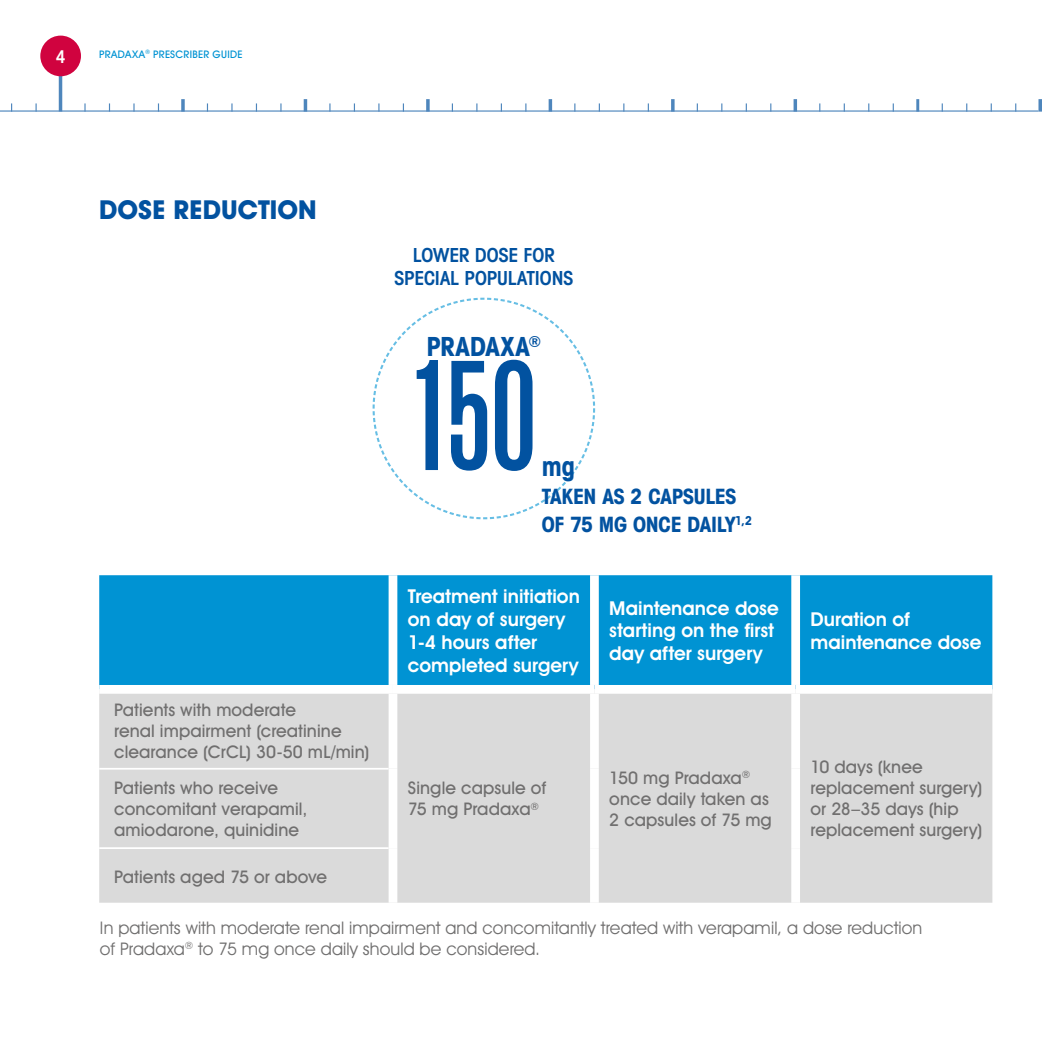
<style>
.page{position:relative;width:1042px;height:1042px;background:#fff}
.page>*{position:absolute;margin:0;border:0;box-sizing:border-box;transform-origin:0 0}
.t1{font:extra-condensed 149.1px "Grotesque";color:#0252a0}
.t2{font:700 26.25px "Avant Garde IT Cby BT";letter-spacing:.005em;color:#0252a0}
.t3{font:700 condensed 26.25px "Avant Garde IT Cby BT";letter-spacing:-.005em;color:#0252a0}
.t4{font:700 condensed 21px/28.2px "Avant Garde IT Cby BT";letter-spacing:-.01em;color:#0252a0}
.t5{font:600 19.25px/22.8px "Avant Garde IT Cby BT";color:#fff}
.t6{font:600 condensed 19.25px/22.8px "Avant Garde IT Cby BT";letter-spacing:-.005em;color:#0252a0;text-align:center}
.t7{font:500 17.5px/21px "Avant Garde IT Cby BT";letter-spacing:.005em;color:#706f6f}
.t8{font:17.5px/21px "Avant Garde IT Cby BT";letter-spacing:.005em;color:#706f6f}
.t9{font:600 condensed 17.5px "Avant Garde IT Cby BT";color:#fff}
.t10{font:500 10.5px "Avant Garde IT Cby BT";letter-spacing:.03em;color:#0093d3}
</style>
<div class="page">
<hr style="left:59px;top:75px;width:3px;height:36px;background:#0252a0">
<hr style="left:0;top:110px;width:1038px;height:2px;background:#0252a0">
<svg style="left:181px;top:99px;width:4px;height:13px"></svg>
<svg style="left:84px;top:103px;width:2px;height:9px"></svg>
<svg style="left:133px;top:103px;width:2px;height:9px"></svg>
<svg style="left:304px;top:99px;width:3px;height:13px"></svg>
<svg style="left:426px;top:99px;width:4px;height:13px"></svg>
<svg style="left:548px;top:99px;width:4px;height:13px"></svg>
<svg style="left:671px;top:99px;width:3px;height:13px"></svg>
<svg style="left:793px;top:99px;width:4px;height:13px"></svg>
<svg style="left:916px;top:99px;width:3px;height:13px"></svg>
<svg style="left:892px;top:103px;width:2px;height:9px"></svg>
<svg style="left:1038px;top:99px;width:4px;height:13px"></svg>
<svg style="left:941px;top:103px;width:2px;height:9px"></svg>
<svg style="left:990px;top:103px;width:2px;height:9px"></svg>
<div style="left:40px;top:36px;width:41px;height:40px;background:#d0033f;border-radius:50%"></div>
<svg style="left:372px;top:298px;width:223px;height:221px"></svg>
<div style="left:99px;top:575px;width:893px;height:110px;background:#0093d3"></div>
<div style="left:99px;top:694px;width:893px;height:208px;background:#dadada"></div>
<hr style="left:99px;top:768px;width:290px;height:1px;background:#fff">
<div style="left:389px;top:575px;width:8px;height:110px;background:#fff"></div>
<div style="left:590px;top:575px;width:9px;height:110px;background:#fff"></div>
<div style="left:791px;top:575px;width:9px;height:110px;background:#fff"></div>
<div style="left:389px;top:694px;width:8px;height:75px;background:#fff"></div>
<div style="left:590px;top:694px;width:9px;height:75px;background:#fff"></div>
<div style="left:791px;top:694px;width:9px;height:75px;background:#fff"></div>
<div style="left:389px;top:769px;width:8px;height:79px;background:#fff"></div>
<div style="left:590px;top:769px;width:9px;height:79px;background:#fff"></div>
<div style="left:791px;top:769px;width:9px;height:79px;background:#fff"></div>
<div style="left:389px;top:848px;width:8px;height:54px;background:#fff"></div>
<div style="left:590px;top:848px;width:9px;height:54px;background:#fff"></div>
<div style="left:791px;top:848px;width:9px;height:54px;background:#fff"></div>
<hr style="left:99px;top:847px;width:290px;height:2px;background:#fff">
<p class="t9" style="left:56px;top:46px;width:11px">4</p>
<p class="t10" style="left:99px;top:48px;width:145px">PRADAXA<sup>®</sup> PRESCRIBER GUIDE</p>
<h2 class="t2" style="left:99px;top:194px;width:219px">DOSE REDUCTION</h2>
<p class="t6" style="left:395px;top:244px;width:180px">LOWER DOSE FOR<br>SPECIAL POPULATIONS</p>
<h2 class="t3" style="left:426px;top:331px;width:116px">PRADAXA<sup>®</sup></h2>
<h1 class="t1" style="left:407px;top:328px;width:132px">150</h1>
<h2 class="t3" style="left:542px;top:450px;width:35px">mg</h2>
<p class="t4" style="left:542px;top:482px;width:212px">TAKEN AS 2 CAPSULES<br>OF 75 MG ONCE DAILY<sup>1,2</sup></p>
<p class="t5" style="left:408px;top:585px;width:174px">Treatment initiation on day of surgery<br>1-4 hours after completed surgery</p>
<p class="t5" style="left:609px;top:596px;width:171px">Maintenance dose starting on the first day after surgery</p>
<p class="t5" style="left:810px;top:608px;width:172px">Duration of maintenance dose</p>
<p class="t7" style="left:114px;top:699px;width:257px">Patients with moderate<br>renal impairment (creatinine clearance (CrCL) 30-50 mL/min)</p>
<p class="t7" style="left:408px;top:777px;width:140px">Single capsule of<br>75 mg Pradaxa<sup>®</sup></p>
<p class="t7" style="left:609px;top:767px;width:164px">150 mg Pradaxa<sup>® </sup>once daily taken as<br>2 capsules of 75 mg</p>
<p class="t7" style="left:810px;top:756px;width:173px">10 days (knee replacement surgery) or 28–35 days (hip replacement surgery)</p>
<p class="t7" style="left:114px;top:777px;width:195px">Patients who receive concomitant verapamil, amiodarone, quinidine</p>
<p class="t7" style="left:114px;top:865px;width:214px">Patients aged 75 or above</p>
<p class="t8" style="left:100px;top:917px;width:824px">In patients with moderate renal impairment and concomitantly treated with verapamil, a dose reduction of Pradaxa<sup>®</sup> to 75 mg once daily should be considered.</p>
</div>
